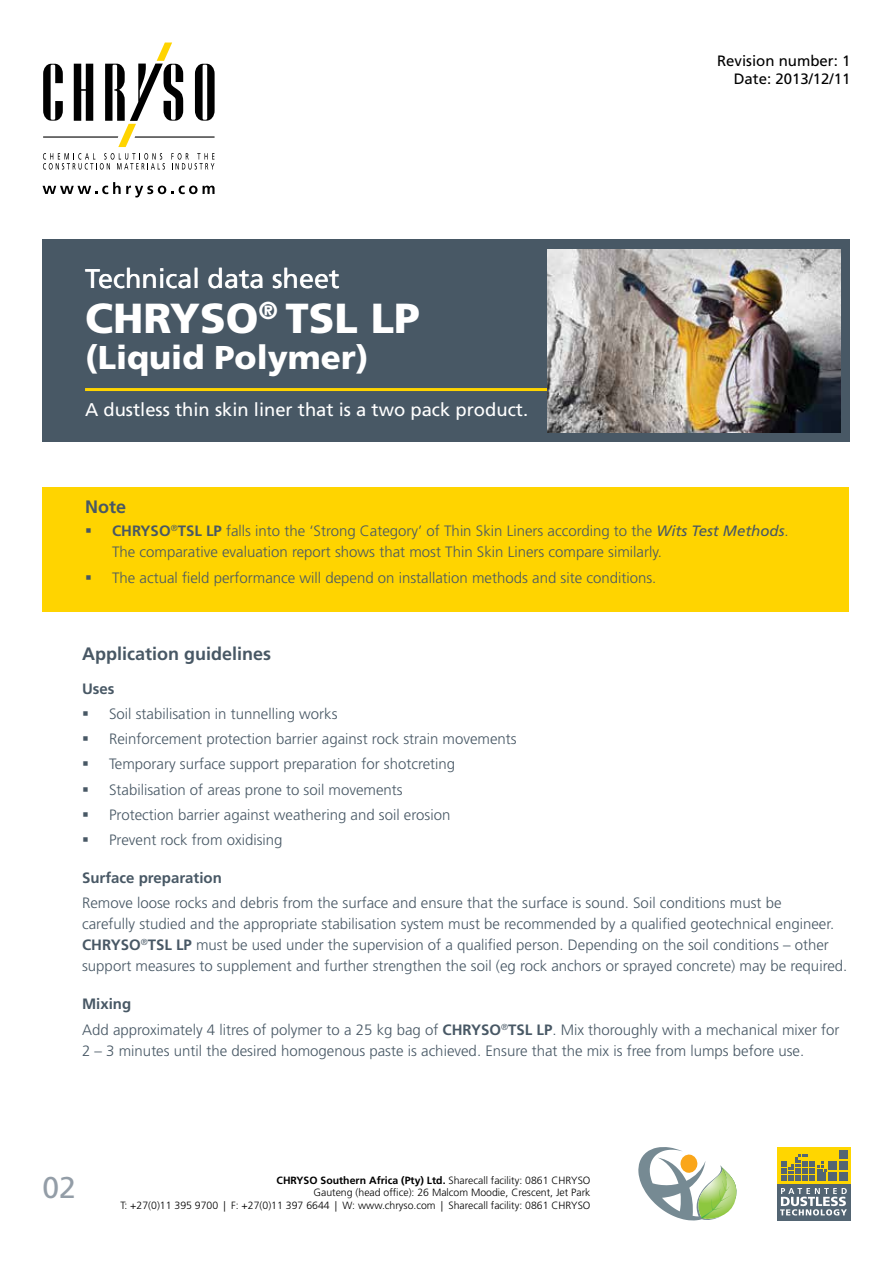
<style>
.page{position:relative;width:893px;height:1263px;background:#fff}
.page>*{position:absolute;margin:0;border:0;box-sizing:border-box;transform-origin:0 0}
.t1{font:900 42px "Frutiger LT";color:#fff}
.t2{font:900 33px "Frutiger LT";color:#fff}
.t3{font:30px "Frutiger LT";color:#939da7}
.t4{font:27px "Frutiger LT";color:#fff}
.t5{font:18.45px "Frutiger LT";color:#fff}
.t6{font:700 18px "Frutiger LT";color:#485865}
.t7{font:300 15px/21px "Frutiger LT";color:#485865}
.t8{font:15px/18px "Frutiger LT";color:#000;text-align:right}
.t9{font:700 15px "Frutiger LT";color:#485865}
.t10{font:300 10.5px/12.6px "Frutiger LT";color:#000;text-align:right}
.s1{font-weight:700}
.s2{font-weight:400;font-style:italic}
</style>
<div class="page">
<div style="left:43px;top:239px;width:807px;height:203px;background:#485865"></div>
<hr style="left:85px;top:388px;width:718px;height:3px;background:#ffd400">
<svg style="left:43px;top:153px;width:122px;height:17px"></svg>
<svg style="left:171px;top:153px;width:43px;height:17px"></svg>
<svg style="left:43px;top:182px;width:172px;height:15px"></svg>
<hr style="left:43px;top:136px;width:75px;height:2px;background:#000">
<svg style="left:43px;top:64px;width:20px;height:57px"></svg>
<svg style="left:74px;top:64px;width:19px;height:57px"></svg>
<svg style="left:105px;top:43px;width:110px;height:104px"></svg>
<img style="left:547px;top:250px;width:294px;height:182px">
<svg style="left:638px;top:1147px;width:98px;height:73px"></svg>
<div style="left:777px;top:1147px;width:73px;height:37px;background:#ffd600"></div>
<div style="left:777px;top:1184px;width:73px;height:36px;background:#536573"></div>
<div style="left:828px;top:1172px;width:8px;height:9px;background:#536573"></div>
<div style="left:839px;top:1172px;width:8px;height:9px;background:#536573"></div>
<div style="left:828px;top:1161px;width:8px;height:9px;background:#536573"></div>
<div style="left:839px;top:1161px;width:8px;height:9px;background:#536573"></div>
<div style="left:839px;top:1150px;width:8px;height:8px;background:#536573"></div>
<svg style="left:781px;top:1154px;width:46px;height:27px"></svg>
<svg style="left:780px;top:1188px;width:67px;height:27px"></svg>
<div style="left:43px;top:487px;width:806px;height:124px;background:#ffd400"></div>
<p class="t8" style="left:717px;top:52px;width:135px">Revision number: 1<br>Date: 2013/12/11</p>
<h3 class="t4" style="left:85px;top:263px;width:256px">Technical data sheet</h3>
<h1 class="t1" style="left:85px;top:293px;width:336px">CHRYSO<sup>®</sup> TSL LP</h1>
<h2 class="t2" style="left:85px;top:338px;width:285px">(Liquid Polymer)</h2>
<p class="t5" style="left:85px;top:399px;width:445px">A dustless thin skin liner that is a two pack product.</p>
<p class="t6" style="left:85px;top:496px;width:43px">Note</p>
<p class="t7" style="left:112px;top:521px;width:678px;text-indent:-27px">▪ <span class="s1">CHRYSO</span><sup>®</sup><span class="s1">TSL LP</span> falls into the ‘Strong Category’ of Thin Skin Liners according to the <span class="s2">Wits Test Methods</span>.<br>The comparative evaluation report shows that most Thin Skin Liners compare similarly.</p>
<p class="t7" style="left:85px;top:567px;width:573px">▪ The actual field performance will depend on installation methods and site conditions.</p>
<p class="t6" style="left:82px;top:643px;width:191px">Application guidelines</p>
<p class="t9" style="left:82px;top:680px;width:34px">Uses</p>
<p class="t7" style="left:82px;top:703px;width:257px">▪ Soil stabilisation in tunnelling works</p>
<p class="t7" style="left:82px;top:729px;width:436px">▪ Reinforcement protection barrier against rock strain movements</p>
<p class="t7" style="left:82px;top:754px;width:375px">▪ Temporary surface support preparation for shotcreting</p>
<p class="t7" style="left:82px;top:779px;width:322px">▪ Stabilisation of areas prone to soil movements</p>
<p class="t7" style="left:82px;top:804px;width:370px">▪ Protection barrier against weathering and soil erosion</p>
<p class="t7" style="left:82px;top:830px;width:202px">▪ Prevent rock from oxidising</p>
<p class="t9" style="left:82px;top:869px;width:141px">Surface preparation</p>
<p class="t7" style="left:82px;top:893px;width:767px">Remove loose rocks and debris from the surface and ensure that the surface is sound. Soil conditions must be<br>carefully studied and the appropriate stabilisation system must be recommended by a qualified geotechnical engineer.<br><span class="s1">CHRYSO</span><sup>®</sup><span class="s1">TSL LP</span> must be used under the supervision of a qualified person. Depending on the soil conditions – other support measures to supplement and further strengthen the soil (eg rock anchors or sprayed concrete) may be required.</p>
<p class="t7" style="left:82px;top:992px;width:759px;line-height:25.2px"><span class="s1">Mixing<br></span>Add approximately 4 litres of polymer to a 25 kg bag of <span class="s1">CHRYSO</span><sup>®</sup><span class="s1">TSL LP</span>. Mix thoroughly with a mechanical mixer for</p>
<p class="t7" style="left:82px;top:1040px;width:724px">2 – 3 minutes until the desired homogenous paste is achieved. Ensure that the mix is free from lumps before use.</p>
<h3 class="t3" style="left:43px;top:1170px;width:35px">02</h3>
<p class="t10" style="left:120px;top:1174px;width:472px"><span class="s1">CHRYSO Southern Africa (Pty) Ltd.</span> Sharecall facility: 0861 CHRYSO<br>Gauteng (head office): 26 Malcom Moodie, Crescent, Jet Park<br>T: +27(0)11 395 9700 | F: +27(0)11 397 6644 | W: www.chryso.com | Sharecall facility: 0861 CHRYSO</p>
</div>
